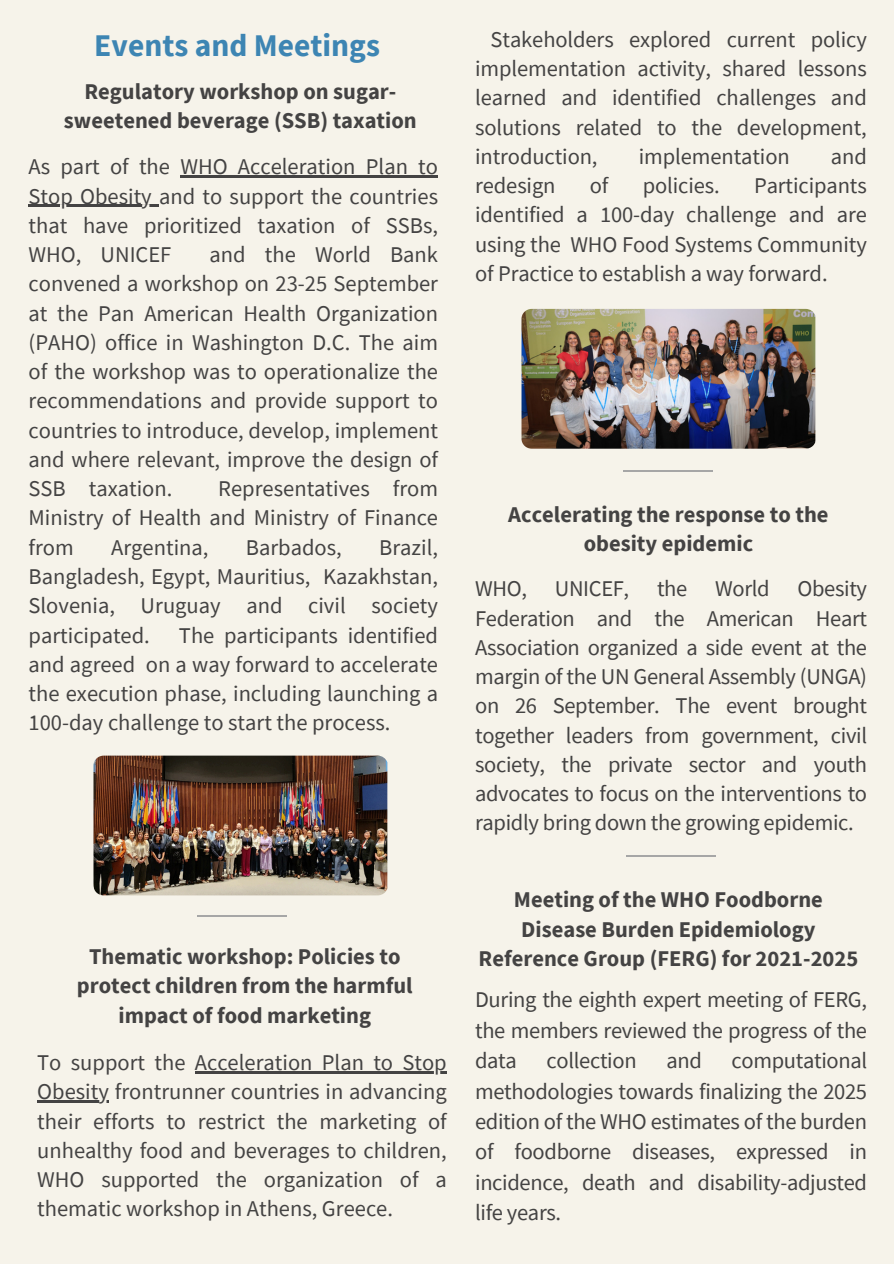
<style>
.page{position:relative;width:894px;height:1264px;background:#fff}
.page>*{position:absolute;margin:0;border:0;box-sizing:border-box;transform-origin:0 0}
.t1{font:700 31.5px "Source Sans Pro";color:#3d85b3}
.t2{font:22.5px/29.2px "Source Sans Pro";color:#444343;text-align:justify}
.t3{font:700 22.5px/29.2px "Source Sans Pro";color:#444343;text-align:center}
</style>
<div class="page">
<div style="left:0;top:0;width:893px;height:1263px;background:#f6f3ea"></div>
<hr style="left:197px;top:915px;width:89px;height:2px;background:#a6a6a6">
<hr style="left:623px;top:470px;width:90px;height:1px;background:#a6a6a6">
<img style="left:93px;top:755px;width:294px;height:140px">
<img style="left:521px;top:309px;width:294px;height:139px">
<hr style="left:195px;top:1071px;width:251px;height:2px;background:#444343">
<hr style="left:37px;top:1100px;width:72px;height:2px;background:#444343">
<hr style="left:180px;top:175px;width:258px;height:3px;background:#444343">
<hr style="left:29px;top:205px;width:130px;height:2px;background:#444343">
<hr style="left:626px;top:855px;width:89px;height:1px;background:#a6a6a6">
<p class="t1" style="left:94px;top:25px;width:287px">Events and Meetings</p>
<h2 class="t3" style="left:64px;top:77px;width:354px;line-height:28.8px">Regulatory workshop on sugar&shy;sweetened beverage (SSB) taxation</h2>
<p class="t2" style="left:29px;top:152px;width:411px">As part of the WHO Acceleration Plan to</p>
<h2 class="t2" style="left:29px;top:181px;width:411px">Stop Obesity and to support the countries that have prioritized taxation of SSBs, WHO, UNICEF</h2>
<h2 class="t2" style="left:29px;top:239px;width:411px;text-indent:181px">and the World Bank convened a workshop on 23-25 September at the Pan American Health Organization (PAHO) office in Washington D.C. The aim of the workshop was to operationalize the recommendations and provide support to countries to introduce, develop, implement and where relevant, improve the design of SSB taxation.</h2>
<h2 class="t2" style="left:29px;top:473px;width:411px;text-indent:190px">Representatives from Ministry of Health and Ministry of Finance from</h2>
<h2 class="t2" style="left:29px;top:532px;width:411px;text-indent:350px">Brazil, Bangladesh, Egypt, Mauritius, Kazakhstan, Slovenia, Uruguay and civil society participated.</h2>
<h2 class="t2" style="left:111px;top:532px;width:99px">Argentina,</h2>
<h2 class="t2" style="left:246px;top:532px;width:97px">Barbados,</h2>
<h2 class="t2" style="left:29px;top:620px;width:411px;text-indent:150px">The participants identified and agreed on a way forward to accelerate the execution phase, including launching a 100-day challenge to start the process.</h2>
<p class="t3" style="left:77px;top:941px;width:337px">Thematic workshop: Policies to protect children from the harmful impact of food marketing</p>
<p class="t2" style="left:37px;top:1047px;width:411px">To support the Acceleration Plan to Stop</p>
<h2 class="t2" style="left:37px;top:1076px;width:411px">Obesity frontrunner countries in advancing their efforts to restrict the marketing of unhealthy food and beverages to children, WHO supported the organization of a thematic workshop in Athens, Greece.</h2>
<h2 class="t2" style="left:475px;top:24px;width:393px;text-indent:15px">Stakeholders explored current policy implementation activity, shared lessons learned and identified challenges and solutions related to the development, introduction,</h2>
<h2 class="t2" style="left:638px;top:141px;width:152px">implementation</h2>
<h2 class="t2" style="left:830px;top:141px;width:37px">and</h2>
<h2 class="t2" style="left:475px;top:170px;width:82px">redesign</h2>
<h2 class="t2" style="left:589px;top:170px;width:20px">of</h2>
<h2 class="t2" style="left:642px;top:170px;width:79px">policies.</h2>
<h2 class="t2" style="left:475px;top:170px;width:393px;text-indent:279px">Participants identified a 100-day challenge and are using the WHO Food Systems Community of Practice to establish a way forward.</h2>
<p class="t3" style="left:508px;top:499px;width:321px">Accelerating the response to the obesity epidemic</p>
<p class="t2" style="left:475px;top:573px;width:393px">WHO, UNICEF, the World Obesity Federation and the American Heart Association organized a side event at the margin of the UN General Assembly (UNGA) on 26 September. The event brought together leaders from government, civil society, the private sector and youth advocates to focus on the interventions to rapidly bring down the growing epidemic.</p>
<p class="t3" style="left:478px;top:884px;width:381px">Meeting of the WHO Foodborne<br>Disease Burden Epidemiology<br>Reference Group (FERG) for 2021-2025</p>
<p class="t2" style="left:475px;top:984px;width:393px;line-height:30.3px">During the eighth expert meeting of FERG, the members reviewed the progress of the data</p>
<p class="t2" style="left:475px;top:1045px;width:393px;line-height:30.3px;text-indent:256px">computational methodologies towards finalizing the 2025 edition of the WHO estimates of the burden of foodborne diseases, expressed in incidence, death and disability-adjusted life years.</p>
<p class="t2" style="left:546px;top:1045px;width:91px">collection</p>
<p class="t2" style="left:666px;top:1045px;width:37px">and</p>
</div>
